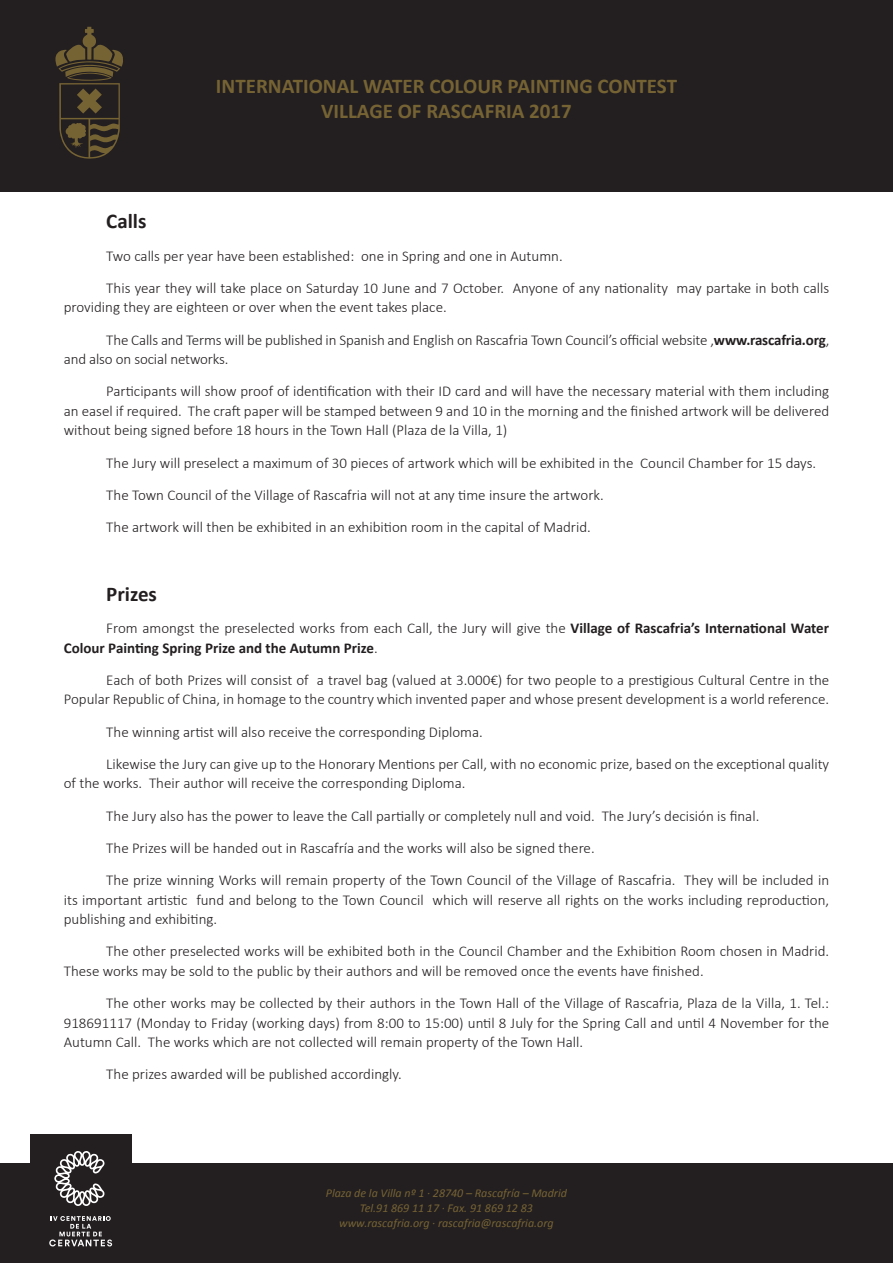
<style>
.page{position:relative;width:893px;height:1263px;background:#fff}
.page>*{position:absolute;margin:0;border:0;box-sizing:border-box;transform-origin:0 0}
.t1{font:700 21px/25.2px "Calibri";color:#766334;text-align:center}
.t2{font:700 21px "Calibri";color:#231f20}
.t3{font:300 15px/32.2px "Calibri";color:#231f20}
.t4{font:700 15px/19.5px "Calibri";color:#231f20}
.t5{font:italic 12px/15px "Calibri";color:#766334;text-align:center}
.s1{font-weight:700}
.s2{font-weight:300}
</style>
<div class="page">
<div style="left:0;top:1163px;width:893px;height:100px;background:#231f20"></div>
<div style="left:0;top:0;width:893px;height:191px;background:#231f20"></div>
<svg style="left:55px;top:27px;width:68px;height:132px"></svg>
<div style="left:30px;top:1134px;width:101px;height:129px;background:#231f20"></div>
<svg style="left:49px;top:1216px;width:63px;height:30px"></svg>
<svg style="left:54px;top:1151px;width:51px;height:55px"></svg>
<h1 class="t1" style="left:216px;top:73px;width:463px">INTERNATIONAL WATER COLOUR PAINTING CONTEST<br>VILLAGE OF RASCAFRIA 2017</h1>
<h1 class="t2" style="left:106px;top:208px;width:42px">Calls</h1>
<p class="t3" style="left:106px;top:239px;width:724px">Two calls per year have been established: one in Spring and one in Autumn.<br>This year they will take place on Saturday 10 June and 7 October. Anyone of any nationality may partake in both calls</p>
<p class="t3" style="left:106px;top:291px;width:724px;text-indent:-43px">providing they are eighteen or over when the event takes place.<br>The Calls and Terms will be published in Spanish and English on Rascafria Town Council’s official website ,<span class="s1">www.rascafria.org</span>,</p>
<p class="t3" style="left:106px;top:343px;width:724px;text-indent:-43px">and also on social networks.<br>Participants will show proof of identification with their ID card and will have the necessary material with them including</p>
<p class="t3" style="left:64px;top:401px;width:767px;line-height:19.5px">an easel if required. The craft paper will be stamped between 9 and 10 in the morning and the finished artwork will be delivered without being signed before 18 hours in the Town Hall (Plaza de la Villa, 1)</p>
<p class="t3" style="left:106px;top:446px;width:711px">The Jury will preselect a maximum of 30 pieces of artwork which will be exhibited in the Council Chamber for 15 days.<br>The Town Council of the Village of Rascafria will not at any time insure the artwork.<br>The artwork will then be exhibited in an exhibition room in the capital of Madrid.</p>
<h1 class="t2" style="left:106px;top:580px;width:52px">Prizes</h1>
<p class="t4" style="left:64px;top:618px;width:767px;text-indent:43px"><span class="s2">From amongst the preselected works from each Call, the Jury will give the</span> Village of Rascafria’s International Water<br>Colour Painting Spring Prize and the Autumn Prize<span class="s2">.</span></p>
<p class="t3" style="left:64px;top:670px;width:767px;line-height:19.5px;text-align:right">Each of both Prizes will consist of a travel bag (valued at 3.000€) for two people to a prestigious Cultural Centre in the<br>Popular Republic of China, in homage to the country which invented paper and whose present development is a world reference.</p>
<p class="t3" style="left:106px;top:715px;width:724px">The winning artist will also receive the corresponding Diploma.<br>Likewise the Jury can give up to the Honorary Mentions per Call, with no economic prize, based on the exceptional quality</p>
<p class="t3" style="left:106px;top:767px;width:724px;text-indent:-43px">of the works. Their author will receive the corresponding Diploma.<br>The Jury also has the power to leave the Call partially or completely null and void. The Jury’s decisión is final.<br>The Prizes will be handed out in Rascafría and the works will also be signed there.<br>The prize winning Works will remain property of the Town Council of the Village of Rascafria. They will be included in</p>
<p class="t3" style="left:64px;top:890px;width:767px;line-height:19.5px">its important artistic fund and belong to the Town Council which will reserve all rights on the works including reproduction, publishing and exhibiting.</p>
<p class="t3" style="left:64px;top:941px;width:767px;line-height:19.5px;text-indent:43px">The other preselected works will be exhibited both in the Council Chamber and the Exhibition Room chosen in Madrid.<br>These works may be sold to the public by their authors and will be removed once the events have finished.</p>
<p class="t3" style="left:64px;top:993px;width:767px;line-height:19.5px;text-align:justify;text-indent:43px">The other works may be collected by their authors in the Town Hall of the Village of Rascafria, Plaza de la Villa, 1. Tel.:<br>918691117 (Monday to Friday (working days) from 8:00 to 15:00) until 8 July for the Spring Call and until 4 November for the Autumn Call. The works which are not collected will remain property of the Town Hall.</p>
<p class="t3" style="left:106px;top:1058px;width:297px">The prizes awarded will be published accordingly.</p>
<p class="t5" style="left:326px;top:1185px;width:243px">Plaza de la Villa nº 1 · 28740 – Rascafría – Madrid<br>Tel.91 869 11 17 · Fax. 91 869 12 83 www.rascafria.org · rascafria@rascafria.org</p>
</div>
